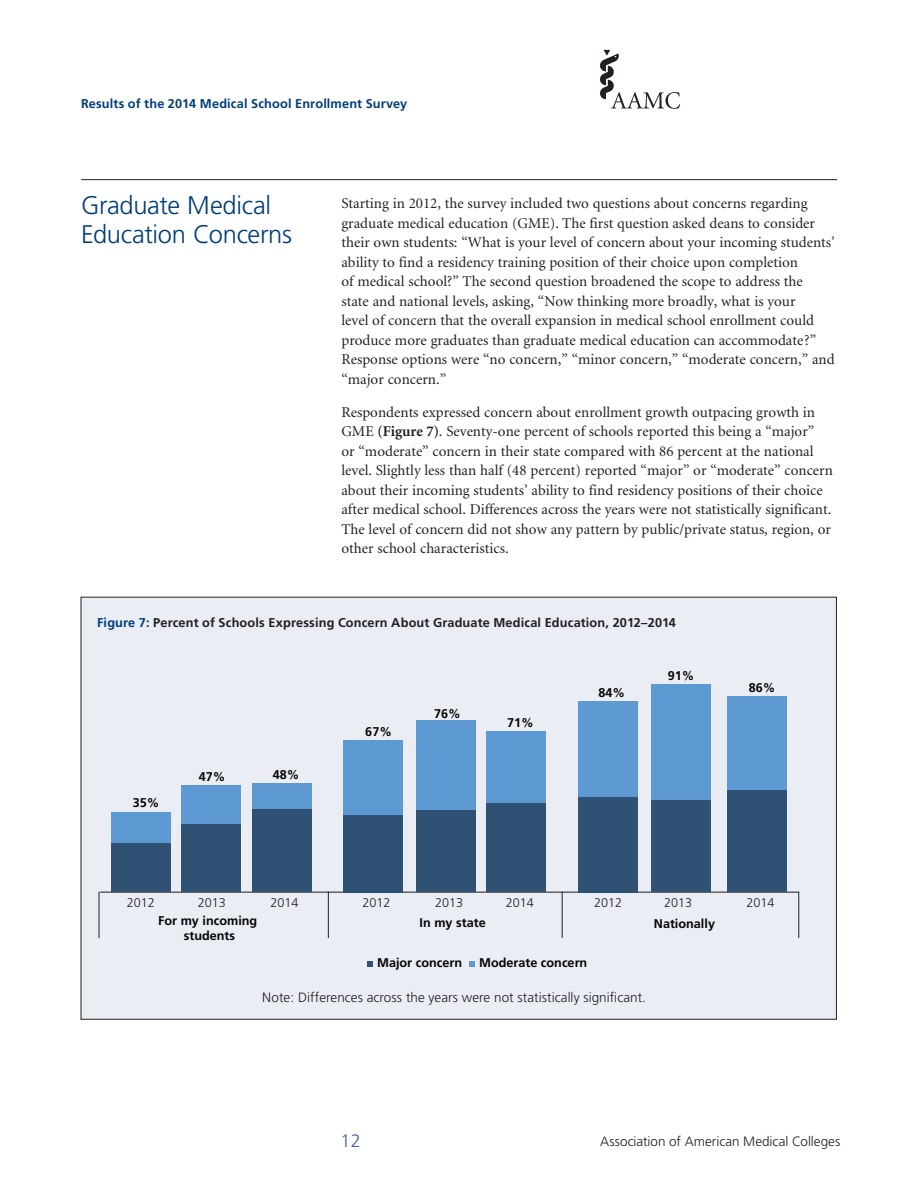
<style>
.page{position:relative;width:918px;height:1188px;background:#fff}
.page>*{position:absolute;margin:0;border:0;box-sizing:border-box;transform-origin:0 0}
._2012-BoxedLeadInHea{font:300 25.5px/29.2px "Frutiger";letter-spacing:-.015em;color:#003d78}
.t1{font:300 18px "Frutiger";color:#406297}
.formatted_text_resul{font:15px/19.5px "Minion";color:#231f20}
._2012-BodyText{font:300 13.5px "Frutiger";color:#231f20}
._2012-BoxedHead1{font:700 12.75px "Frutiger";letter-spacing:.01em;color:#231f20}
.t2{font:700 12.75px "Frutiger";letter-spacing:.01em;color:#003d78}
.t3{font:700 12.6px/15.1px "Frutiger";color:#050504;text-align:center}
.t4{font:300 12.6px "Frutiger";color:#231f20}
.s1{font-weight:700}
.s2{color:#003d78}
</style>
<div class="page">
<svg style="left:600px;top:50px;width:80px;height:59px"></svg>
<hr style="left:81px;top:179px;width:756px;height:1px;background:#231f20">
<svg style="left:80px;top:597px;width:757px;height:423px"></svg>
<p class="t2" style="left:81px;top:96px;width:328px">Results of the 2014 Medical School Enrollment Survey</p>
<p class="_2012-BoxedLeadInHea" style="left:81px;top:190px;width:212px">Graduate Medical<br>Education Concerns</p>
<p class="formatted_text_resul" style="left:341px;top:194px;width:495px">Starting in 2012, the survey included two questions about concerns regarding graduate medical education (GME). The first question asked deans to consider their own students: “What is your level of concern about your incoming students’ ability to find a residency training position of their choice upon completion<br>of medical school?” The second question broadened the scope to address the<br>state and national levels, asking, “Now thinking more broadly, what is your<br>level of concern that the overall expansion in medical school enrollment could produce more graduates than graduate medical education can accommodate?” Response options were “no concern,” “minor concern,” “moderate concern,” and “major concern.”</p>
<p class="formatted_text_resul" style="left:341px;top:403px;width:493px">Respondents expressed concern about enrollment growth outpacing growth in GME <span class="s1">(Figure 7)</span>. Seventy-one percent of schools reported this being a “major”<br>or “moderate” concern in their state compared with 86 percent at the national level. Slightly less than half (48 percent) reported “major” or “moderate” concern about their incoming students’ ability to find residency positions of their choice after medical school. Differences across the years were not statistically significant.<br>The level of concern did not show any pattern by public/private status, region, or other school characteristics.</p>
<p class="_2012-BoxedHead1" style="left:97px;top:615px;width:580px"><span class="s2">Figure 7:</span> Percent of Schools Expressing Concern About Graduate Medical Education, 2012–2014</p>
<p class="t3" style="left:133px;top:795px;width:28px">35%</p>
<p class="t3" style="left:199px;top:770px;width:28px">47%</p>
<p class="t3" style="left:273px;top:767px;width:28px">48%</p>
<p class="t3" style="left:365px;top:725px;width:28px">67%</p>
<p class="t3" style="left:434px;top:706px;width:28px">76%</p>
<p class="t3" style="left:507px;top:715px;width:28px">71%</p>
<p class="t3" style="left:598px;top:685px;width:28px">84%</p>
<p class="t3" style="left:668px;top:668px;width:28px">91%</p>
<p class="t3" style="left:749px;top:680px;width:28px">86%</p>
<p class="t4" style="left:127px;top:895px;width:30px">2012</p>
<p class="t4" style="left:198px;top:896px;width:30px">2013</p>
<p class="t4" style="left:271px;top:896px;width:30px">2014</p>
<p class="t4" style="left:362px;top:896px;width:30px">2012</p>
<p class="t4" style="left:435px;top:896px;width:30px">2013</p>
<p class="t4" style="left:506px;top:896px;width:30px">2014</p>
<p class="t4" style="left:594px;top:896px;width:30px">2012</p>
<p class="t4" style="left:664px;top:896px;width:30px">2013</p>
<p class="t4" style="left:746px;top:896px;width:30px">2014</p>
<p class="t3" style="left:158px;top:913px;width:101px">For my incoming students</p>
<p class="t3" style="left:420px;top:915px;width:68px">In my state</p>
<p class="t3" style="left:654px;top:916px;width:63px">Nationally</p>
<p class="t3" style="left:377px;top:955px;width:87px">Major concern</p>
<p class="t3" style="left:479px;top:955px;width:110px">Moderate concern</p>
<p class="_2012-BodyText" style="left:262px;top:990px;width:385px">Note: Differences across the years were not statistically significant.</p>
<p class="t1" style="left:340px;top:1130px;width:22px">12</p>
<p class="_2012-BodyText" style="left:600px;top:1134px;width:242px">Association of American Medical Colleges</p>
</div>
